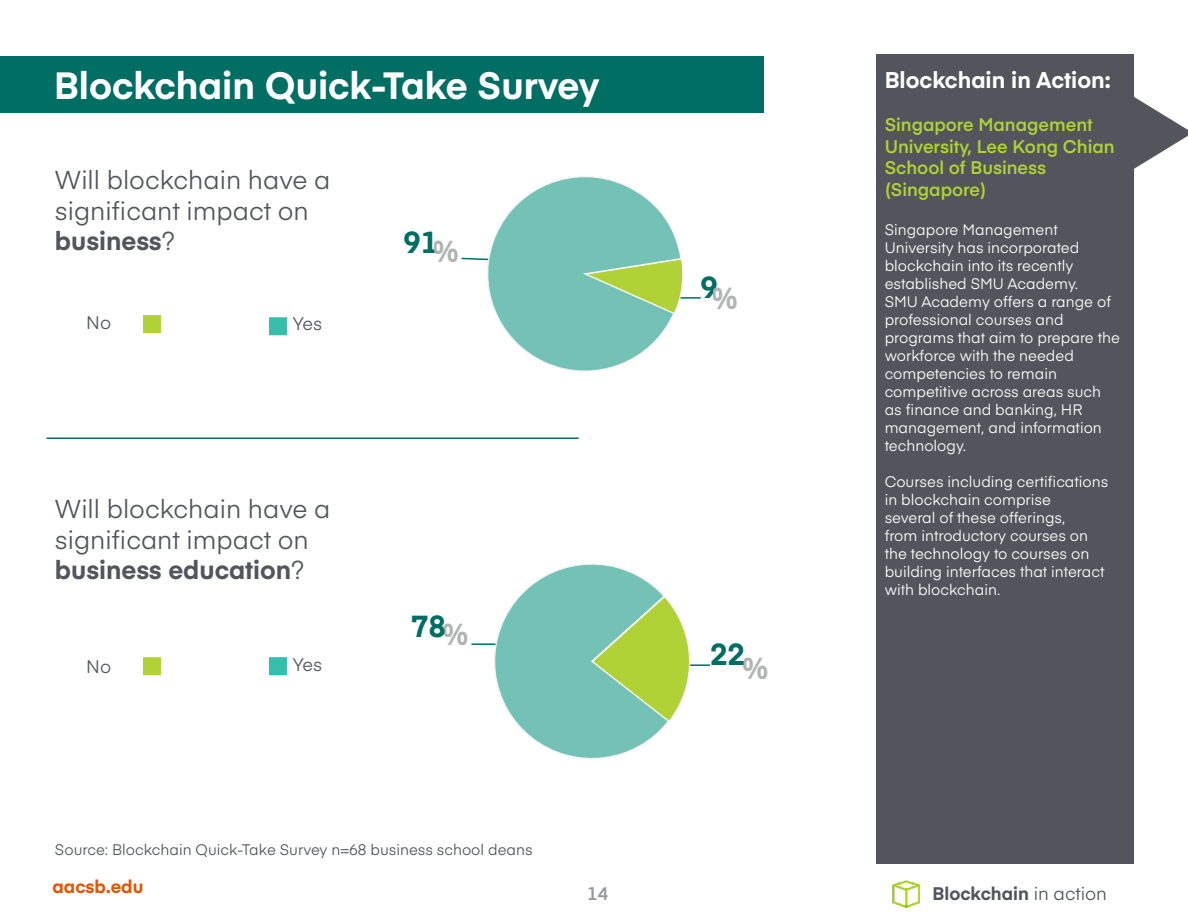
<style>
.page{position:relative;width:1188px;height:918px;background:#fff}
.page>*{position:absolute;margin:0;border:0;box-sizing:border-box;transform-origin:0 0}
.t1{font:700 37.5px "Eina 03";color:#fff}
.t2{font:700 30px "Eina 03";color:#006e63}
.t3{font:700 30px "Eina 03";color:#afb1b1}
.t4{font:25.5px/30.6px "Eina 03";color:#52555b}
.t5{font:700 22.5px "Eina 03";color:#fff}
.t6{font:600 18px/21.6px "Eina 03";color:#b0d236}
.t7{font:700 18px "Eina 03";color:#52555b}
.t8{font:18px "Eina 03";color:#52555b}
.t9{font:700 18px "Eina 03";color:#e45400}
.t10{font:600 18px "Eina 03";color:#96989a}
.t11{font:15px/18px "Eina 03";color:#fff}
.t12{font:15px "Eina 03";color:#52555b}
.s1{font-weight:700}
.s2{color:#afb1b1}
.s3{font-weight:400}
</style>
<div class="page">
<img style="left:892px;top:880px;width:28px;height:28px">
<div style="left:0;top:56px;width:764px;height:56px;background:#006e63"></div>
<div style="left:877px;top:54px;width:257px;height:810px;background:#52555b"></div>
<svg style="left:1134px;top:97px;width:54px;height:72px"></svg>
<div style="left:141px;top:314px;width:21px;height:21px;background:#b0d236;border:2px solid #fff"></div>
<div style="left:267px;top:316px;width:21px;height:21px;background:#36bead;border:2px solid #fff"></div>
<svg style="left:461px;top:257px;width:13px;height:3px"></svg>
<hr style="left:660px;top:297px;width:41px;height:2px;background:#006e63">
<svg style="left:682px;top:262px;width:3px;height:37px"></svg>
<svg style="left:474px;top:176px;width:208px;height:196px"></svg>
<hr style="left:679px;top:664px;width:31px;height:2px;background:#006e63">
<hr style="left:471px;top:643px;width:32px;height:2px;background:#006e63">
<div style="left:141px;top:656px;width:21px;height:21px;background:#b0d236;border:2px solid #fff"></div>
<div style="left:267px;top:656px;width:21px;height:21px;background:#36bead;border:2px solid #fff"></div>
<svg style="left:482px;top:564px;width:216px;height:195px"></svg>
<hr style="left:46px;top:438px;width:533px;height:1px;background:#006e63">
<h1 class="t1" style="left:54px;top:58px;width:547px">Blockchain Quick-Take Survey</h1>
<h3 class="t4" style="left:55px;top:163px;width:277px">Will blockchain have a significant impact on <span class="s1">business</span>?</h3>
<p class="t8" style="left:86px;top:309px;width:26px">No</p>
<p class="t8" style="left:293px;top:310px;width:31px">Yes</p>
<h3 class="t4" style="left:55px;top:492px;width:277px">Will blockchain have a significant impact on <span class="s1">business education</span>?</h3>
<p class="t8" style="left:86px;top:653px;width:26px">No</p>
<p class="t8" style="left:293px;top:651px;width:31px">Yes</p>
<h2 class="t2" style="left:403px;top:220px;width:59px">91<span class="s2">%</span></h2>
<h2 class="t2" style="left:411px;top:604px;width:36px">78</h2>
<h2 class="t3" style="left:441px;top:612px;width:30px">%</h2>
<p class="t12" style="left:55px;top:838px;width:479px">Source: Blockchain Quick-Take Survey n=68 business school deans</p>
<h2 class="t2" style="left:701px;top:265px;width:19px">9</h2>
<h2 class="t3" style="left:711px;top:276px;width:30px">%</h2>
<h2 class="t2" style="left:710px;top:632px;width:36px">22</h2>
<h2 class="t3" style="left:740px;top:646px;width:30px">%</h2>
<h3 class="t5" style="left:885px;top:63px;width:228px">Blockchain in Action:</h3>
<p class="t6" style="left:885px;top:113px;width:232px">Singapore Management<br>University, Lee Kong Chian<br>School of Business (Singapore)</p>
<p class="t11" style="left:885px;top:220px;width:237px">Singapore Management<br>University has incorporated blockchain into its recently established SMU Academy.<br>SMU Academy offers a range of professional courses and programs that aim to prepare the workforce with the needed competencies to remain competitive across areas such as finance and banking, HR management, and information technology.</p>
<p class="t11" style="left:885px;top:472px;width:225px">Courses including certifications in blockchain comprise<br>several of these offerings,<br>from introductory courses on the technology to courses on building interfaces that interact with blockchain.</p>
<p class="t9" style="left:52px;top:873px;width:92px">aacsb.edu</p>
<p class="t10" style="left:587px;top:881px;width:22px">14</p>
<p class="t7" style="left:932px;top:881px;width:176px">Blockchain <span class="s3">in action</span></p>
</div>
